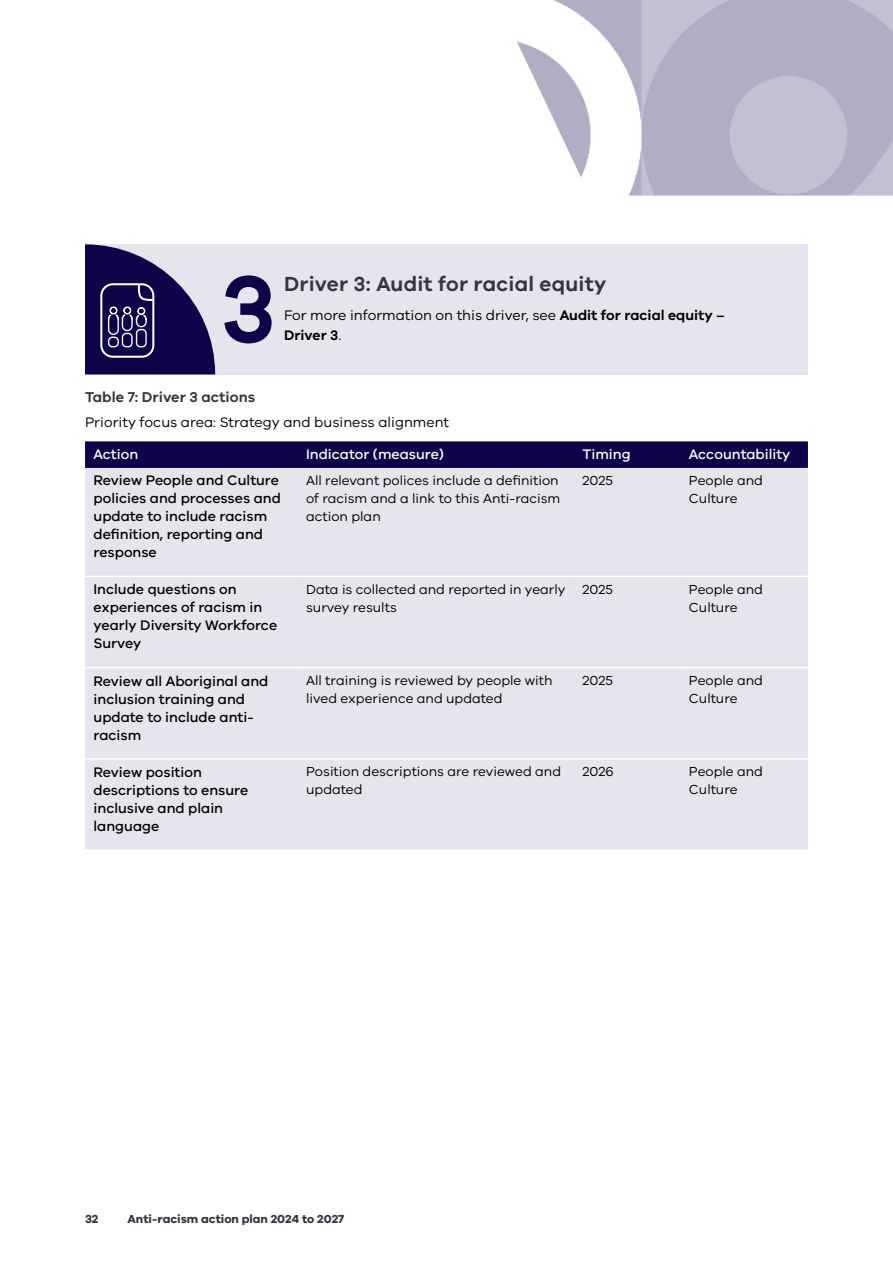
<style>
.page{position:relative;width:893px;height:1263px;background:#fff}
.page>*{position:absolute;margin:0;border:0;box-sizing:border-box;transform-origin:0 0}
.t1{font:600 97.2px "VIC";color:#100249}
.t2{font:600 21px "VIC";letter-spacing:.01em;color:#343741}
.t3{font:600 14.7px "VIC";color:#343741}
.t4{font:500 14.25px/18px "VIC";color:#000}
.t5{font:14.25px "VIC";color:#000}
.t6{font:500 14.25px "VIC";color:#fff}
.t7{font:600 14.25px "VIC";color:#000}
.t8{font:13.5px/18px "VIC";color:#000}
.t9{font:700 12px "VIC";color:#343741}
.s1{font-weight:600}
.s2{font-weight:400}
</style>
<div class="page">
<img style="left:517px;top:0;width:376px;height:196px">
<div style="left:85px;top:244px;width:723px;height:130px;background:#e6e4ed"></div>
<svg style="left:85px;top:244px;width:130px;height:130px"></svg>
<svg style="left:85px;top:441px;width:723px;height:27px;background:#14064c"></svg>
<div style="left:85px;top:468px;width:723px;height:381px;background:#e6e4ed"></div>
<hr style="left:85px;top:576px;width:213px;height:1px;background:#fff">
<hr style="left:298px;top:576px;width:276px;height:1px;background:#fff">
<hr style="left:574px;top:576px;width:106px;height:1px;background:#fff">
<hr style="left:680px;top:576px;width:128px;height:1px;background:#fff">
<hr style="left:85px;top:667px;width:213px;height:1px;background:#fff">
<hr style="left:298px;top:667px;width:276px;height:1px;background:#fff">
<hr style="left:574px;top:667px;width:106px;height:1px;background:#fff">
<hr style="left:680px;top:667px;width:128px;height:1px;background:#fff">
<hr style="left:85px;top:758px;width:213px;height:1px;background:#fff">
<hr style="left:298px;top:758px;width:276px;height:1px;background:#fff">
<hr style="left:574px;top:758px;width:106px;height:1px;background:#fff">
<hr style="left:680px;top:758px;width:128px;height:1px;background:#fff">
<h1 class="t1" style="left:220px;top:250px;width:57px">3</h1>
<h2 class="t2" style="left:284px;top:271px;width:324px">Driver 3: Audit for racial equity</h2>
<p class="t5" style="left:284px;top:306px;width:442px">For more information on this driver, see <span class="s1">Audit for racial equity –</span></p>
<p class="t7" style="left:284px;top:326px;width:59px">Driver 3<span class="s2">.</span></p>
<p class="t3" style="left:85px;top:388px;width:172px">Table 7: Driver 3 actions</p>
<p class="t5" style="left:85px;top:414px;width:366px">Priority focus area: Strategy and business alignment</p>
<p class="t6" style="left:94px;top:446px;width:46px">Action</p>
<p class="t6" style="left:306px;top:446px;width:139px">Indicator (measure)</p>
<p class="t6" style="left:583px;top:446px;width:50px">Timing</p>
<p class="t6" style="left:689px;top:446px;width:103px">Accountability</p>
<p class="t4" style="left:94px;top:471px;width:189px">Review People and Culture policies and processes and update to include racism definition, reporting and response</p>
<p class="t8" style="left:306px;top:471px;width:256px;text-align:justify">All relevant polices include a definition of racism and a link to this Anti-racism action plan</p>
<p class="t8" style="left:583px;top:471px;width:32px">2025</p>
<p class="t8" style="left:689px;top:471px;width:76px">People and<br>Culture</p>
<p class="t4" style="left:94px;top:580px;width:185px">Include questions on experiences of racism in yearly Diversity Workforce<br>Survey</p>
<p class="t8" style="left:306px;top:580px;width:261px">Data is collected and reported in yearly survey results</p>
<p class="t8" style="left:583px;top:580px;width:32px">2025</p>
<p class="t8" style="left:689px;top:580px;width:76px">People and<br>Culture</p>
<p class="t4" style="left:94px;top:671px;width:176px">Review all Aboriginal and inclusion training and update to include anti&shy;racism</p>
<p class="t8" style="left:306px;top:671px;width:248px">All training is reviewed by people with lived experience and updated</p>
<p class="t8" style="left:583px;top:671px;width:32px">2025</p>
<p class="t8" style="left:689px;top:671px;width:76px">People and<br>Culture</p>
<p class="t4" style="left:94px;top:763px;width:156px">Review position descriptions to ensure inclusive and plain language</p>
<p class="t8" style="left:306px;top:762px;width:256px">Position descriptions are reviewed and updated</p>
<p class="t8" style="left:583px;top:762px;width:33px">2026</p>
<p class="t8" style="left:689px;top:762px;width:76px">People and<br>Culture</p>
<p class="t9" style="left:85px;top:1211px;width:15px">32</p>
<p class="t9" style="left:128px;top:1211px;width:218px">Anti-racism action plan 2024 to 2027</p>
</div>
